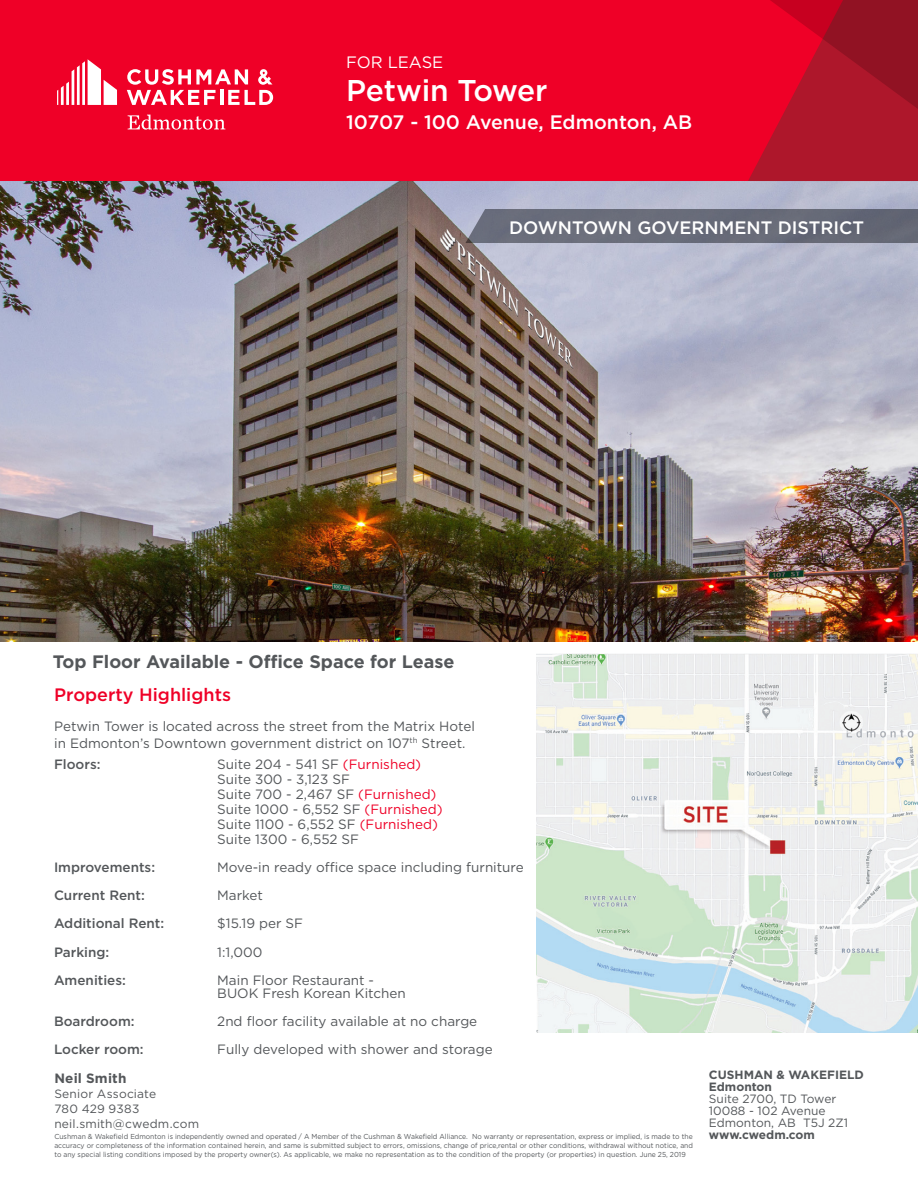
<style>
.page{position:relative;width:918px;height:1188px;background:#fff}
.page>*{position:absolute;margin:0;border:0;box-sizing:border-box;transform-origin:0 0}
.t1{font:500 30px "Gotham";letter-spacing:-.005em;color:#fff}
.t2{font:500 19.5px "Gotham";color:#fff}
.Subheading_-_gray{font:700 18px "Gotham";color:#54575a}
.Body_Text{font:500 18px "Gotham";color:#fff}
.Section_Head_-_red{font:500 18px "Gotham";color:#ef0027}
.t3{font:16.5px "Gotham";color:#fff}
.t4{font:13.5px/16.5px "Gotham";color:#54575a}
.Body_Text-2{font:500 13.5px "Gotham";color:#54575a}
.t5{font:700 13.5px "Gotham";letter-spacing:.02em;color:#54575a}
.t6{font:12px/15px "Gotham";color:#54575a}
.t7{font:700 12px/12px "Gotham";color:#54575a}
.t8{font:7.2px/8.7px "Gotham";color:#54575a;scale:.95 1}
.s1{color:#ef0027}
</style>
<div class="page">
<img style="left:0;top:181px;width:918px;height:461px">
<svg style="left:465px;top:209px;width:453px;height:34px;background:#696c7a"></svg>
<img style="left:537px;top:654px;width:381px;height:379px">
<div style="left:0;top:0;width:918px;height:181px;background:#ef0027"></div>
<svg style="left:748px;top:0;width:170px;height:181px"></svg>
<svg style="left:57px;top:59px;width:60px;height:46px"></svg>
<svg style="left:127px;top:69px;width:146px;height:36px"></svg>
<svg style="left:128px;top:115px;width:97px;height:15px"></svg>
<h3 class="t3" style="left:346px;top:51px;width:99px">FOR LEASE</h3>
<h1 class="t1" style="left:346px;top:71px;width:203px">Petwin Tower</h1>
<h2 class="t2" style="left:346px;top:110px;width:348px">10707 - 100 Avenue, Edmonton, AB</h2>
<p class="Body_Text" style="left:509px;top:216px;width:356px">DOWNTOWN GOVERNMENT DISTRICT</p>
<p class="Subheading_-_gray" style="left:53px;top:649px;width:403px">Top Floor Available - Office Space for Lease</p>
<p class="Section_Head_-_red" style="left:54px;top:683px;width:178px">Property Highlights</p>
<p class="t4" style="left:54px;top:718px;width:422px">Petwin Tower is located across the street from the Matrix Hotel in Edmonton’s Downtown government district on 107<sup>th</sup> Street.</p>
<p class="Body_Text-2" style="left:54px;top:756px;width:48px">Floors:</p>
<p class="t4" style="left:217px;top:756px;width:205px">Suite 204 - 541 SF <span class="s1">(Furnished)</span></p>
<p class="t4" style="left:217px;top:771px;width:134px">Suite 300 - 3,123 SF</p>
<p class="t4" style="left:217px;top:786px;width:221px">Suite 700 - 2,467 SF <span class="s1">(Furnished)</span></p>
<p class="t4" style="left:217px;top:801px;width:227px">Suite 1000 - 6,552 SF <span class="s1">(Furnished)</span></p>
<p class="t4" style="left:217px;top:816px;width:222px">Suite 1100 - 6,552 SF <span class="s1">(Furnished)</span></p>
<p class="t4" style="left:217px;top:831px;width:143px">Suite 1300 - 6,552 SF</p>
<p class="Body_Text-2" style="left:54px;top:859px;width:103px">Improvements:</p>
<p class="t4" style="left:217px;top:859px;width:308px">Move-in ready office space including furniture</p>
<p class="Body_Text-2" style="left:54px;top:887px;width:92px">Current Rent:</p>
<p class="t4" style="left:217px;top:887px;width:47px">Market</p>
<p class="Body_Text-2" style="left:54px;top:915px;width:112px">Additional Rent:</p>
<p class="t4" style="left:217px;top:915px;width:87px">$15.19 per SF</p>
<p class="Body_Text-2" style="left:54px;top:943px;width:57px">Parking:</p>
<p class="t4" style="left:217px;top:943px;width:47px">1:1,000</p>
<p class="Body_Text-2" style="left:54px;top:971px;width:73px">Amenities:</p>
<p class="t4" style="left:217px;top:971px;width:158px">Main Floor Restaurant -</p>
<p class="t4" style="left:217px;top:985px;width:190px">BUOK Fresh Korean Kitchen</p>
<p class="Body_Text-2" style="left:54px;top:1013px;width:82px">Boardroom:</p>
<p class="t4" style="left:217px;top:1013px;width:262px">2nd floor facility available at no charge</p>
<p class="Body_Text-2" style="left:54px;top:1041px;width:91px">Locker room:</p>
<p class="t4" style="left:217px;top:1041px;width:277px">Fully developed with shower and storage</p>
<h3 class="t7" style="left:709px;top:1068px;width:157px">CUSHMAN &amp; WAKEFIELD<br>Edmonton</h3>
<h3 class="t6" style="left:709px;top:1092px;width:141px;line-height:12px">Suite 2700, TD Tower<br>10088 - 102 Avenue<br>Edmonton, AB T5J 2Z1</h3>
<h3 class="t5" style="left:54px;top:1069px;width:74px">Neil Smith</h3>
<h3 class="t6" style="left:54px;top:1086px;width:146px">Senior Associate<br>780 429 9383 neil.smith@cwedm.com</h3>
<p class="t8" style="left:54px;top:1132px;width:673px">Cushman &amp; Wakefield Edmonton is independently owned and operated / A Member of the Cushman &amp; Wakefield Alliance. No warranty or representation, express or implied, is made to the</p>
<h3 class="t7" style="left:709px;top:1128px;width:108px">www.cwedm.com</h3>
<p class="t8" style="left:54px;top:1141px;width:674px">accuracy or completeness of the information contained herein, and same is submitted subject to errors, omissions, change of price,rental or other conditions, withdrawal without notice, and to any special listing conditions imposed by the property owner(s). As applicable, we make no representation as to the condition of the property (or properties) in question. June 25, 2019</p>
</div>
